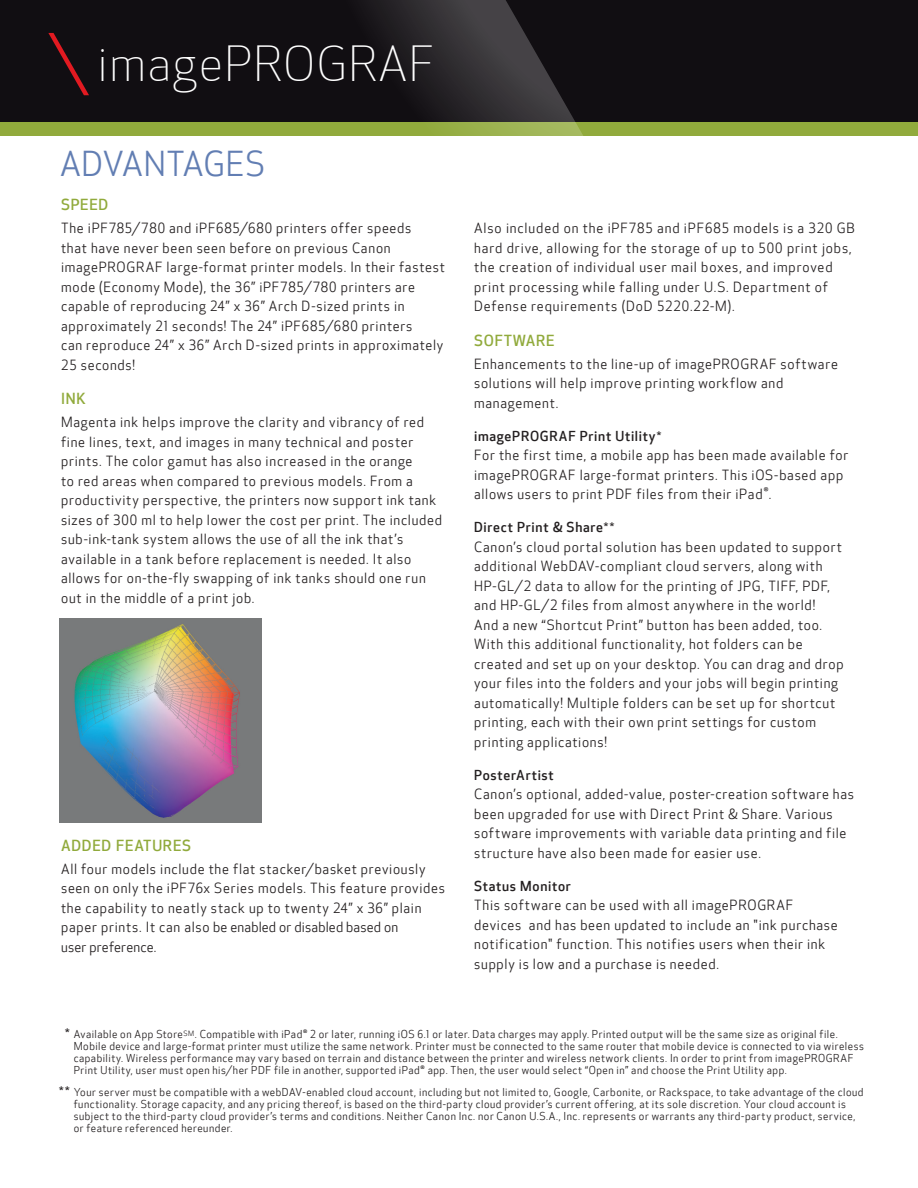
<style>
.page{position:relative;width:918px;height:1188px;background:#fff}
.page>*{position:absolute;margin:0;border:0;box-sizing:border-box;transform-origin:0 0}
.t1{font:300 46.5px "Optic Sans 101";letter-spacing:.05em;color:#fff}
.t2{font:33px "Optic Sans 201";letter-spacing:.01em;color:#627eb3}
.t3{font:500 15px "Optic Sans 301";letter-spacing:.05em;color:#91aa3c}
.t4{font:13.5px/19.5px "Optic Sans 201";letter-spacing:.055em;color:#231f20}
.t5{font:500 13.5px "Optic Sans 301";letter-spacing:.055em;color:#231f20}
.t6{font:10.5px/12px "Optic Sans 201";letter-spacing:.05em;color:#231f20}
.s1{font-family:"Arial";font-weight:400}
.s2{font-size:15px}
.s3{font-family:"Arial";font-size:13.5px}
.s4{font-size:13.5px}
</style>
<div class="page">
<div style="left:0;top:0;width:918px;height:125px;background:#110e12"></div>
<div style="left:0;top:122px;width:918px;height:13px;background:#91aa3c"></div>
<svg style="left:0;top:0;width:597px;height:136px"></svg>
<svg style="left:48px;top:33px;width:41px;height:62px"></svg>
<img style="left:59px;top:619px;width:203px;height:204px">
<h1 class="t1" style="left:98px;top:39px;width:338px">imagePROGRAF</h1>
<h2 class="t2" style="left:60px;top:146px;width:206px">ADVANTAGES</h2>
<p class="t3" style="left:61px;top:196px;width:49px">SPEED</p>
<p class="t4" style="left:61px;top:219px;width:385px">The iPF785/780 and iPF685/680 printers offer speeds<br>that have never been seen before on previous Canon imagePROGRAF large-format printer models. In their fastest mode (Economy Mode), the 36” iPF785/780 printers are capable of reproducing 24” x 36” Arch D-sized prints in approximately 21 seconds! The 24” iPF685/680 printers<br>can reproduce 24” x 36” Arch D-sized prints in approximately 25 seconds!</p>
<p class="t3" style="left:61px;top:391px;width:26px">INK</p>
<p class="t4" style="left:61px;top:413px;width:383px">Magenta ink helps improve the clarity and vibrancy of red fine lines, text, and images in many technical and poster prints. The color gamut has also increased in the orange<br>to red areas when compared to previous models. From a productivity perspective, the printers now support ink tank sizes of 300 ml to help lower the cost per print. The included sub-ink-tank system allows the use of all the ink that’s available in a tank before replacement is needed. It also allows for on-the-fly swapping of ink tanks should one run out in the middle of a print job.</p>
<p class="t3" style="left:61px;top:837px;width:132px">ADDED FEATURES</p>
<p class="t4" style="left:61px;top:859px;width:386px">All four models include the flat stacker/basket previously seen on only the iPF76x Series models. This feature provides the capability to neatly stack up to twenty 24” x 36” plain paper prints. It can also be enabled or disabled based on<br>user preference.</p>
<p class="t4" style="left:474px;top:219px;width:382px">Also included on the iPF785 and iPF685 models is a 320 GB hard drive, allowing for the storage of up to 500 print jobs, the creation of individual user mail boxes, and improved print processing while falling under U.S. Department of Defense requirements (DoD 5220.22-M).</p>
<p class="t3" style="left:474px;top:332px;width:82px">SOFTWARE</p>
<p class="t4" style="left:474px;top:355px;width:365px">Enhancements to the line-up of imagePROGRAF software solutions will help improve printing workflow and management.</p>
<p class="t5" style="left:474px;top:428px;width:189px">imagePROGRAF Print Utility<span class="s1">*</span></p>
<p class="t4" style="left:474px;top:446px;width:376px">For the first time, a mobile app has been made available for imagePROGRAF large-format printers. This iOS-based app allows users to print PDF files from their iPad<span class="s2">®</span>.</p>
<p class="t5" style="left:474px;top:520px;width:142px">Direct Print &amp; Share<span class="s1">**</span></p>
<p class="t4" style="left:474px;top:538px;width:371px">Canon’s cloud portal solution has been updated to support additional WebDAV-compliant cloud servers, along with HP-GL/2 data to allow for the printing of JPG, TIFF, PDF, and HP-GL/2 files from almost anywhere in the world!<br>And a new “Shortcut Print” button has been added, too.<br>With this additional functionality, hot folders can be created and set up on your desktop. You can drag and drop your files into the folders and your jobs will begin printing automatically! Multiple folders can be set up for shortcut printing, each with their own print settings for custom printing applications!</p>
<p class="t5" style="left:474px;top:767px;width:81px">PosterArtist</p>
<p class="t4" style="left:474px;top:785px;width:381px">Canon’s optional, added-value, poster-creation software has been upgraded for use with Direct Print &amp; Share. Various software improvements with variable data printing and file structure have also been made for easier use.</p>
<p class="t5" style="left:474px;top:878px;width:98px">Status Monitor</p>
<p class="t4" style="left:474px;top:896px;width:365px">This software can be used with all imagePROGRAF devices and has been updated to include an "ink purchase notification" function. This notifies users when their ink supply is low and a purchase is needed.</p>
<p class="t6" style="left:74px;top:1028px;width:792px;text-indent:-9px"><span class="s3">*</span> Available on App Store<sup>SM</sup>. Compatible with iPad<span class="s4">®</span> 2 or later, running iOS 6.1 or later. Data charges may apply. Printed output will be the same size as original file.<br>Mobile device and large-format printer must utilize the same network. Printer must be connected to the same router that mobile device is connected to via wireless capability. Wireless performance may vary based on terrain and distance between the printer and wireless network clients. In order to print from imagePROGRAF Print Utility, user must open his/her PDF file in another, supported iPad<span class="s4">®</span> app. Then, the user would select “Open in” and choose the Print Utility app.</p>
<p class="t6" style="left:74px;top:1086px;width:791px;text-indent:-15px"><span class="s3">**</span> Your server must be compatible with a webDAV-enabled cloud account, including but not limited to, Google, Carbonite, or Rackspace, to take advantage of the cloud functionality. Storage capacity, and any pricing thereof, is based on the third-party cloud provider’s current offering, at its sole discretion. Your cloud account is subject to the third-party cloud provider’s terms and conditions. Neither Canon Inc. nor Canon U.S.A., Inc. represents or warrants any third-party product, service, or feature referenced hereunder.</p>
</div>
